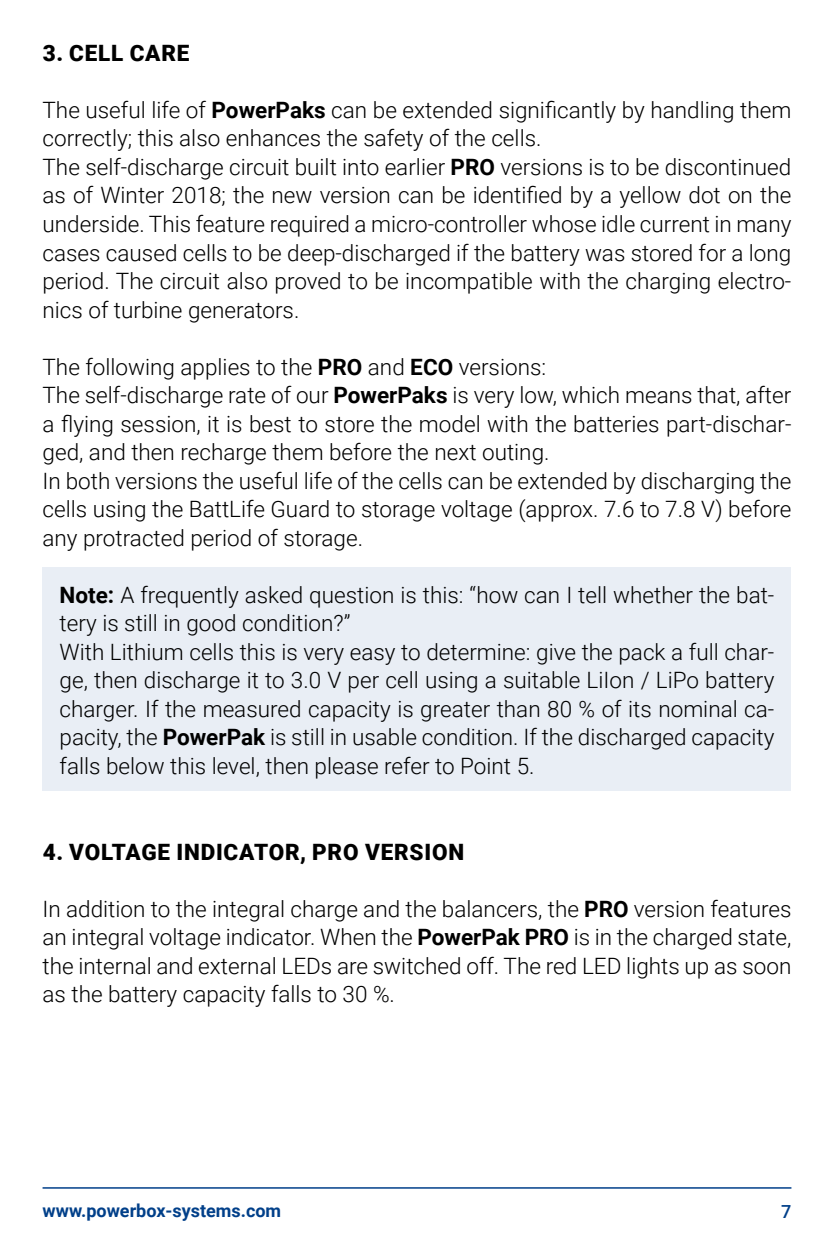
<style>
.page{position:relative;width:834px;height:1234px;background:#fff}
.page>*{position:absolute;margin:0;border:0;box-sizing:border-box;transform-origin:0 0}
.t1{font:300 22.5px/28.5px "Roboto";color:#000}
.t2{font:900 22.5px "Roboto";letter-spacing:.035em;color:#000}
.t3{font:700 18px "Roboto";color:#003f89}
.t4{font:500 18px "Roboto";color:#003f89}
.s1{font-weight:700}
</style>
<div class="page">
<hr style="left:43px;top:1186px;width:748px;height:2px;background:#003f89">
<div style="left:43px;top:567px;width:748px;height:223px;background:#e9eef5"></div>
<p class="t2" style="left:43px;top:37px;width:148px">3. CELL CARE</p>
<p class="t1" style="left:43px;top:95px;width:750px">The useful life of <span class="s1">PowerPaks</span> can be extended significantly by handling them correctly; this also enhances the safety of the cells.<br>The self-discharge circuit built into earlier <span class="s1">PRO</span> versions is to be discontinued as of Winter 2018; the new version can be identified by a yellow dot on the underside. This feature required a micro-controller whose idle current in many cases caused cells to be deep-discharged if the battery was stored for a long period. The circuit also proved to be incompatible with the charging electro&shy;nics of turbine generators.</p>
<p class="t1" style="left:43px;top:351px;width:750px">The following applies to the <span class="s1">PRO</span> and <span class="s1">ECO</span> versions:<br>The self-discharge rate of our <span class="s1">PowerPaks</span> is very low, which means that, after a flying session, it is best to store the model with the batteries part-dischar&shy;ged, and then recharge them before the next outing.<br>In both versions the useful life of the cells can be extended by discharging the cells using the BattLife Guard to storage voltage (approx. 7.6 to 7.8 V) before any protracted period of storage.</p>
<p class="t1" style="left:60px;top:579px;width:716px"><span class="s1">Note:</span> A frequently asked question is this: “how can I tell whether the bat&shy;tery is still in good condition?”<br>With Lithium cells this is very easy to determine: give the pack a full char&shy;ge, then discharge it to 3.0 V per cell using a suitable LiIon / LiPo battery charger. If the measured capacity is greater than 80 % of its nominal ca&shy;pacity, the <span class="s1">PowerPak</span> is still in usable condition. If the discharged capacity falls below this level, then please refer to Point 5.</p>
<p class="t2" style="left:43px;top:835px;width:422px">4. VOLTAGE INDICATOR, PRO VERSION</p>
<p class="t1" style="left:43px;top:893px;width:750px;text-align:justify">In addition to the integral charge and the balancers, the <span class="s1">PRO</span> version features an integral voltage indicator. When the <span class="s1">PowerPak PRO</span> is in the charged state, the internal and external LEDs are switched off. The red LED lights up as soon as the battery capacity falls to 30 %.</p>
<p class="t3" style="left:43px;top:1197px;width:240px">www.powerbox-systems.com</p>
<p class="t4" style="left:781px;top:1198px;width:12px">7</p>
</div>
